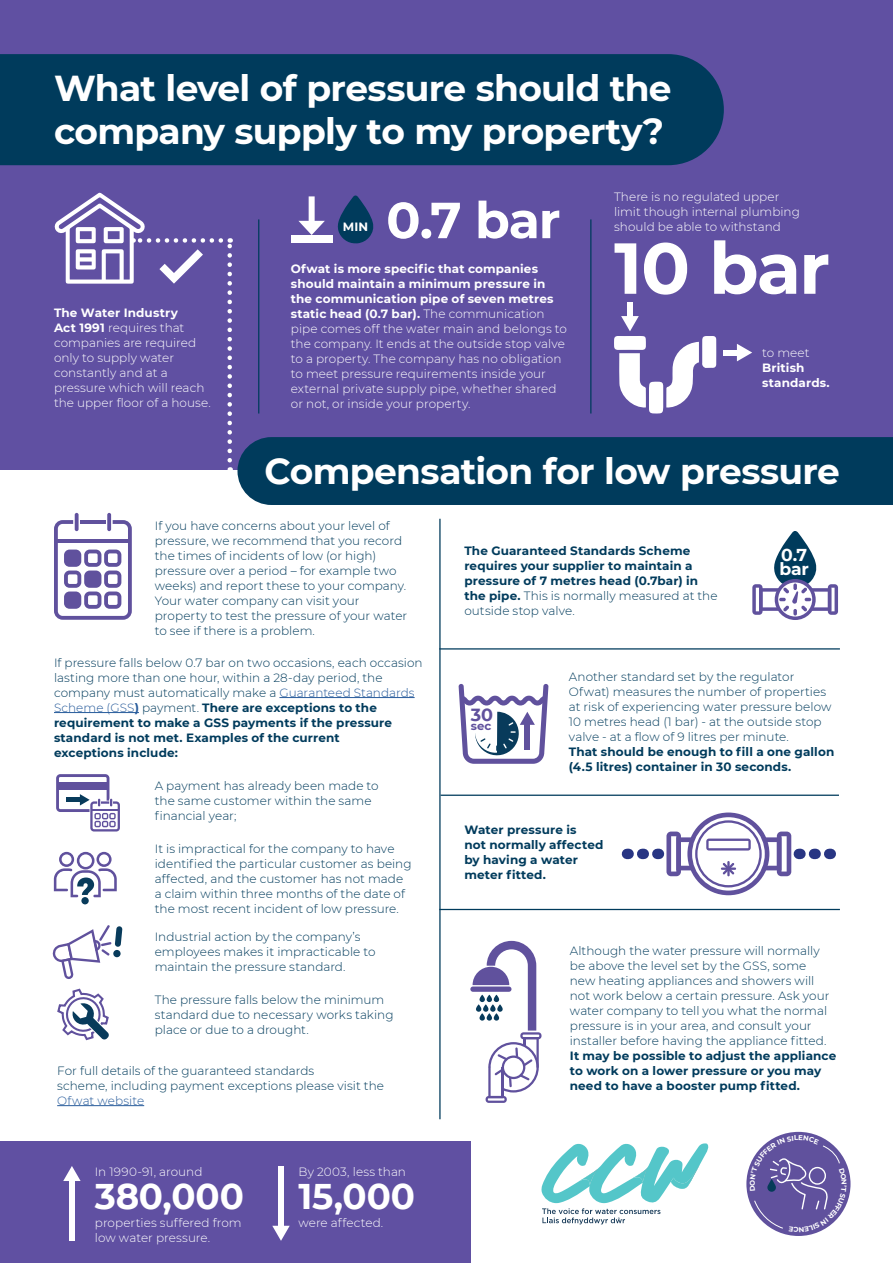
<style>
.page{position:relative;width:893px;height:1263px;background:#fff}
.page>*{position:absolute;margin:0;border:0;box-sizing:border-box;transform-origin:0 0}
.t1{font:700 72px "Montserrat";color:#fff}
.t2{font:700 50.7px "Montserrat";color:#fff}
.Head_2{font:700 36px/43.2px "Montserrat";letter-spacing:-.02em;color:#fff}
.t3{font:700 35.7px "Montserrat";letter-spacing:-.005em;color:#fff}
.t4{font:700 17.55px "Montserrat";color:#60519d}
.t5{font:700 17.25px/13.6px "Montserrat";color:#fff}
.t6{font:300 12px/15px "Montserrat";letter-spacing:.005em;color:#003b5c}
.t7{font:300 12px/15px "Montserrat";letter-spacing:.005em;color:#fff}
.t8{font:700 12px/15px "Montserrat";letter-spacing:.01em;color:#003b5c}
.t9{font:700 12px/15px "Montserrat";letter-spacing:.01em;color:#fff}
.t10{font:700 11.7px "Montserrat";color:#60519d}
.s1{font-weight:700}
.s2{font-weight:300}
.s3{color:#275b9b}
.s4{font-weight:700;color:#275b9b}
</style>
<div class="page">
<div style="left:0;top:1142px;width:471px;height:121px;background:#6050a2"></div>
<div style="left:0;top:0;width:893px;height:469px;background:#6050a2"></div>
<div style="left:0;top:54px;width:724px;height:111px;background:#003b5c"></div>
<hr style="left:279px;top:697px;width:136px;height:1px;background:#275b9b">
<hr style="left:54px;top:712px;width:85px;height:1px;background:#275b9b">
<hr style="left:57px;top:1105px;width:87px;height:1px;background:#275b9b">
<svg style="left:541px;top:1143px;width:167px;height:81px"></svg>
<svg style="left:752px;top:531px;width:86px;height:89px"></svg>
<div style="left:69px;top:1178px;width:6px;height:63px;background:#fff"></div>
<svg style="left:63px;top:1166px;width:18px;height:15px"></svg>
<div style="left:278px;top:1166px;width:6px;height:62px;background:#fff"></div>
<svg style="left:272px;top:1226px;width:18px;height:15px"></svg>
<hr style="left:439px;top:519px;width:2px;height:600px;background:#003b5c">
<svg style="left:666px;top:812px;width:125px;height:83px"></svg>
<svg style="left:627px;top:849px;width:2px;height:10px"></svg>
<svg style="left:642px;top:849px;width:2px;height:10px"></svg>
<svg style="left:657px;top:849px;width:2px;height:10px"></svg>
<svg style="left:814px;top:849px;width:2px;height:10px"></svg>
<svg style="left:829px;top:849px;width:2px;height:10px"></svg>
<hr style="left:441px;top:794px;width:398px;height:2px;background:#003b5c">
<hr style="left:439px;top:648px;width:401px;height:1px;background:#003b5c">
<hr style="left:439px;top:909px;width:401px;height:1px;background:#003b5c">
<svg style="left:75px;top:513px;width:4px;height:18px"></svg>
<svg style="left:107px;top:513px;width:4px;height:18px"></svg>
<svg style="left:54px;top:520px;width:78px;height:100px"></svg>
<svg style="left:56px;top:774px;width:64px;height:58px"></svg>
<svg style="left:53px;top:925px;width:69px;height:54px"></svg>
<div style="left:113px;top:950px;width:8px;height:7px;background:#083b5b;border-radius:50%"></div>
<svg style="left:459px;top:684px;width:89px;height:80px"></svg>
<svg style="left:54px;top:192px;width:167px;height:92px"></svg>
<div style="left:470px;top:986px;width:41px;height:6px;background:#60519d;border-radius:3px"></div>
<svg style="left:473px;top:941px;width:68px;height:162px"></svg>
<svg style="left:227px;top:195px;width:666px;height:310px"></svg>
<svg style="left:57px;top:988px;width:52px;height:53px"></svg>
<svg style="left:54px;top:852px;width:63px;height:45px"></svg>
<div style="left:81px;top:897px;width:8px;height:7px;background:#083b5b;border-radius:50%"></div>
<svg style="left:746px;top:1131px;width:105px;height:105px"></svg>
<h2 class="Head_2" style="left:54px;top:65px;width:619px">What level of pressure should the company supply to my property?</h2>
<p class="t7" style="left:54px;top:305px;width:158px"><span class="s1">The Water Industry<br>Act 1991</span> requires that companies are required only to supply water constantly and at a pressure which will reach the upper floor of a house.</p>
<p class="t9" style="left:343px;top:219px;width:27px">MIN</p>
<h2 class="t2" style="left:386px;top:184px;width:176px">0.7 bar</h2>
<p class="t7" style="left:291px;top:261px;width:278px"><span class="s1">Ofwat is more specific that companies should maintain a minimum pressure in the communication pipe of seven metres static head (0.7 bar).</span> The communication pipe comes off the water main and belongs to the company. It ends at the outside stop valve to a property. The company has no obligation to meet pressure requirements inside your external private supply pipe, whether shared or not, or inside your property.</p>
<p class="t7" style="left:614px;top:188px;width:187px">There is no regulated upper limit though internal plumbing should be able to withstand</p>
<p class="t1" style="left:614px;top:216px;width:218px">10 bar</p>
<p class="t9" style="left:762px;top:345px;width:69px"><span class="s2">to meet<br></span>British standards.</p>
<h3 class="Head_2" style="left:264px;top:448px;width:577px">Compensation for low pressure</h3>
<p class="t6" style="left:155px;top:518px;width:254px">If you have concerns about your level of pressure, we recommend that you record the times of incidents of low (or high) pressure over a period – for example two weeks) and report these to your company.<br>Your water company can visit your property to test the pressure of your water to see if there is a problem.</p>
<p class="t6" style="left:54px;top:654px;width:370px">If pressure falls below 0.7 bar on two occasions, each occasion lasting more than one hour, within a 28-day period, the company must automatically make a <span class="s3">Guaranteed Standards Scheme (GSS</span><span class="s4">)</span> payment. <span class="s1">There are exceptions to the requirement to make a GSS payments if the pressure standard is not met. Examples of the current<br>exceptions include:</span></p>
<p class="t6" style="left:155px;top:778px;width:225px">A payment has already been made to the same customer within the same financial year;</p>
<p class="t6" style="left:155px;top:841px;width:258px">It is impractical for the company to have identified the particular customer as being affected, and the customer has not made a claim within three months of the date of the most recent incident of low pressure.</p>
<p class="t6" style="left:155px;top:929px;width:222px">Industrial action by the company’s employees makes it impracticable to maintain the pressure standard.</p>
<p class="t6" style="left:155px;top:992px;width:240px">The pressure falls below the minimum standard due to necessary works taking place or due to a drought.</p>
<p class="t6" style="left:57px;top:1062px;width:328px">For full details of the guaranteed standards<br>scheme, including payment exceptions please visit the<br><span class="s3">Ofwat website</span></p>
<p class="t8" style="left:464px;top:543px;width:255px">The Guaranteed Standards Scheme requires your supplier to maintain a pressure of 7 metres head (0.7bar) in the pipe. <span class="s2">This is normally measured at the outside stop valve.</span></p>
<h3 class="t5" style="left:779px;top:547px;width:31px">0.7 bar</h3>
<p class="t6" style="left:569px;top:669px;width:267px">Another standard set by the regulator Ofwat) measures the number of properties at risk of experiencing water pressure below 10 metres head (1 bar) - at the outside stop valve - at a flow of 9 litres per minute.<br><span class="s1">That should be enough to fill a one gallon (4.5 litres) container in 30 seconds.</span></p>
<h3 class="t4" style="left:471px;top:702px;width:24px">30</h3>
<p class="t10" style="left:471px;top:717px;width:22px">sec</p>
<p class="t8" style="left:464px;top:821px;width:141px">Water pressure is<br>not normally affected by having a water meter fitted.</p>
<p class="t6" style="left:570px;top:942px;width:268px">Although the water pressure will normally be above the level set by the GSS, some<br>new heating appliances and showers will not work below a certain pressure. Ask your water company to tell you what the normal pressure is in your area, and consult your installer before having the appliance fitted.<br><span class="s1">It may be possible to adjust the appliance to work on a lower pressure or you may need to have a booster pump fitted.</span></p>
<p class="t7" style="left:95px;top:1164px;width:109px">In 1990-91, around</p>
<p class="t3" style="left:95px;top:1170px;width:151px">380,000</p>
<p class="t7" style="left:95px;top:1215px;width:148px">properties suffered from low water pressure.</p>
<p class="t7" style="left:298px;top:1164px;width:109px">By 2003, less than</p>
<p class="t7" style="left:298px;top:1215px;width:86px">were affected.</p>
<p class="t3" style="left:298px;top:1170px;width:118px">15,000</p>
</div>
